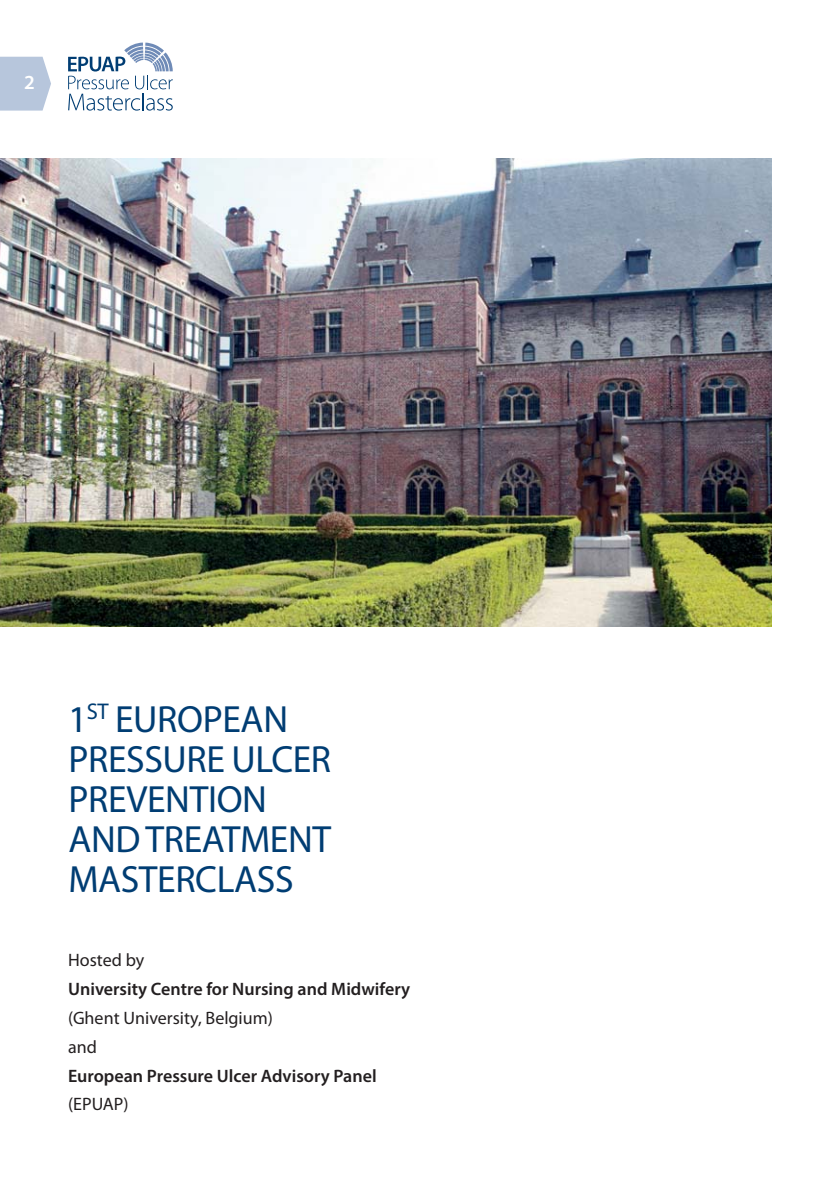
<style>
.page{position:relative;width:840px;height:1191px;background:#fff}
.page>*{position:absolute;margin:0;border:0;box-sizing:border-box;transform-origin:0 0}
.t1{font:38px/40px "Myriad Pro";letter-spacing:-.01em;color:#003d73}
.t2{font:600 20px "Myriad Pro";color:#fff}
.t3{font:600 18px "Myriad Pro";color:#231f20}
.t4{font:18px/28.8px "Myriad Pro";color:#231f20}
</style>
<div class="page">
<svg style="left:68px;top:43px;width:105px;height:68px"></svg>
<svg style="left:0;top:57px;width:51px;height:54px;background:#bdcbdf"></svg>
<img style="left:0;top:159px;width:771px;height:467px">
<p class="t2" style="left:24px;top:74px;width:12px">2</p>
<h1 class="t1" style="left:68px;top:702px;width:264px">1<sup>ST</sup> EUROPEAN<br>PRESSURE ULCER<br>PREVENTION<br>AND TREATMENT<br>MASTERCLASS</h1>
<p class="t4" style="left:68px;top:947px;width:78px">Hosted by</p>
<p class="t3" style="left:68px;top:982px;width:343px">University Centre for Nursing and Midwifery</p>
<p class="t4" style="left:68px;top:1005px;width:206px">(Ghent University, Belgium) and</p>
<p class="t3" style="left:68px;top:1068px;width:310px">European Pressure Ulcer Advisory Panel</p>
<p class="t4" style="left:68px;top:1091px;width:62px">(EPUAP)</p>
</div>
